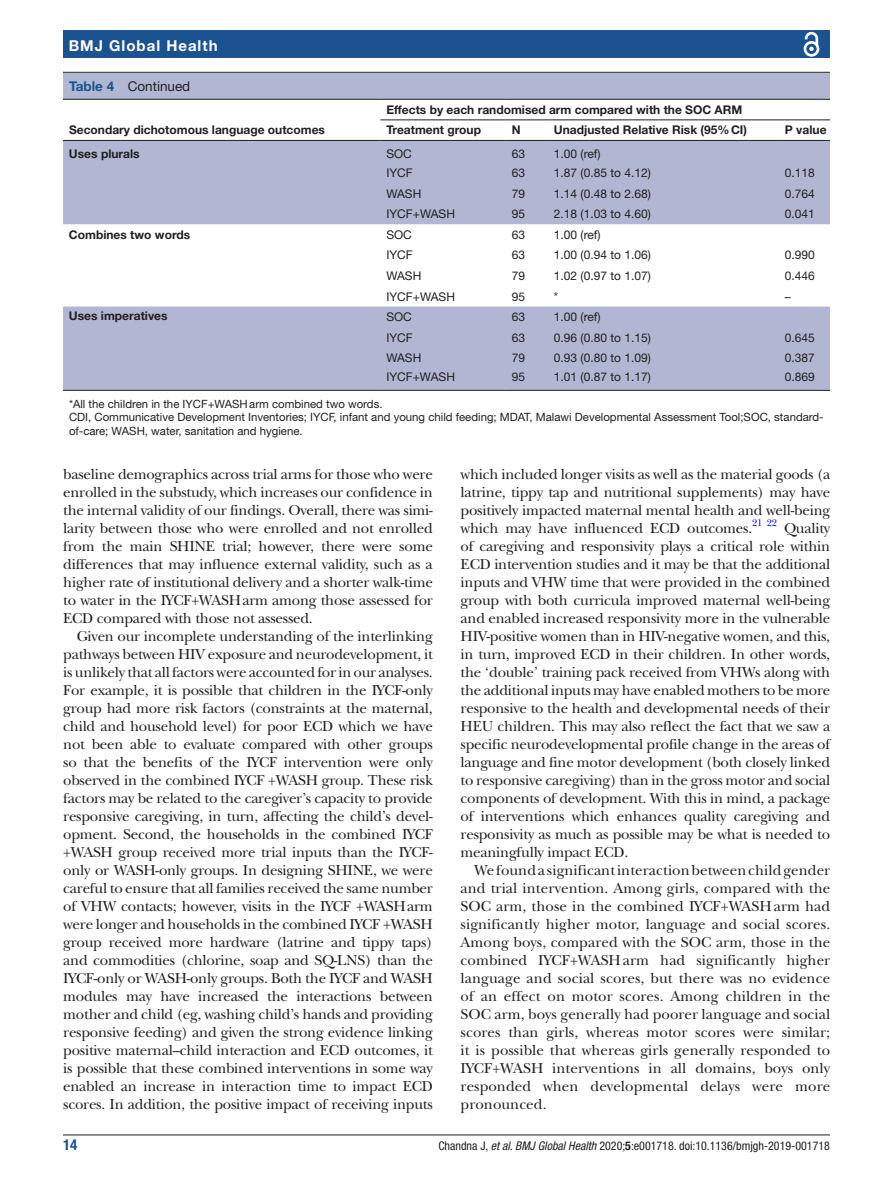
<style>
.page{position:relative;width:893px;height:1191px;background:#fff}
.page>*{position:absolute;margin:0;border:0;box-sizing:border-box;transform-origin:0 0}
.t1{font:15px/18px "New Baskerville";letter-spacing:-.015em;color:#231f20;text-align:justify}
.t2{font:700 15px "Helvetica Neue LT Std";letter-spacing:.065em;color:#fff}
.t3{font:700 condensed 15px "Helvetica Neue LT Std";color:#1b5391}
.t4{font:13.5px "Helvetica Neue LT Std";color:#231f20}
.t5{font:12px "Helvetica Neue LT Std";color:#231f20}
.t6{font:700 12px/20.5px "Helvetica Neue LT Std";color:#231f20}
.t7{font:condensed 12px "Helvetica Neue LT Std";color:#231f20}
.t8{font:11.4px/13.6px "Helvetica Neue LT Std";color:#231f20}
.t9{font:9.9px "New Baskerville";color:#00f}
.s1{font-weight:700;color:#1b5391}
.s2{font-style:italic}
.s3{font-weight:700}
</style>
<div class="page">
<hr style="left:63px;top:1134px;width:767px;height:1px;background:#231f20">
<div style="left:63px;top:31px;width:767px;height:27px;background:#1b5391"></div>
<svg style="left:803px;top:31px;width:17px;height:26px"></svg>
<div style="left:63px;top:91px;width:767px;height:344px;background:#b1b7d3"></div>
<svg style="left:63px;top:100px;width:767px;height:335px"></svg>
<hr style="left:63px;top:140px;width:317px;height:1px;background:#231f20">
<hr style="left:63px;top:99px;width:317px;height:1px;background:#231f20">
<hr style="left:380px;top:99px;width:126px;height:1px;background:#231f20">
<hr style="left:506px;top:99px;width:42px;height:1px;background:#231f20">
<hr style="left:548px;top:99px;width:231px;height:1px;background:#231f20">
<hr style="left:779px;top:99px;width:51px;height:1px;background:#231f20">
<hr style="left:380px;top:119px;width:126px;height:1px;background:#231f20">
<hr style="left:380px;top:140px;width:126px;height:1px;background:#231f20">
<hr style="left:506px;top:119px;width:42px;height:1px;background:#231f20">
<hr style="left:506px;top:140px;width:42px;height:1px;background:#231f20">
<hr style="left:548px;top:119px;width:231px;height:1px;background:#231f20">
<hr style="left:548px;top:140px;width:231px;height:1px;background:#231f20">
<hr style="left:779px;top:119px;width:51px;height:1px;background:#231f20">
<hr style="left:779px;top:140px;width:51px;height:1px;background:#231f20">
<hr style="left:380px;top:390px;width:126px;height:1px;background:#231f20">
<hr style="left:506px;top:390px;width:42px;height:1px;background:#231f20">
<hr style="left:548px;top:390px;width:231px;height:1px;background:#231f20">
<hr style="left:63px;top:390px;width:317px;height:1px;background:#231f20">
<hr style="left:779px;top:390px;width:51px;height:1px;background:#231f20">
<hr style="left:69px;top:407px;width:761px;height:1px;background:#fff">
<hr style="left:69px;top:434px;width:761px;height:1px;background:#fff">
<div style="left:63px;top:73px;width:767px;height:18px;background:#b1b7d3"></div>
<hr style="left:63px;top:72px;width:767px;height:1px;background:#231f20">
<p class="t2" style="left:69px;top:36px;width:150px">BMJ Global Health</p>
<p class="t4" style="left:69px;top:78px;width:123px"><span class="s1">Table 4</span> Continued</p>
<p class="t6" style="left:69px;top:120px;width:257px">Secondary dichotomous language outcomes</p>
<p class="t6" style="left:386px;top:99px;width:357px">Effects by each randomised arm compared with the SOC ARM<br>Treatment group</p>
<p class="t6" style="left:512px;top:120px;width:10px">N</p>
<p class="t6" style="left:554px;top:120px;width:195px">Unadjusted Relative Risk (95%CI)</p>
<p class="t6" style="left:785px;top:120px;width:43px">P value</p>
<p class="t6" style="left:69px;top:143px;width:72px">Uses plurals</p>
<p class="t5" style="left:386px;top:147px;width:27px">SOC</p>
<p class="t5" style="left:512px;top:147px;width:15px">63</p>
<p class="t5" style="left:554px;top:147px;width:48px">1.00 (ref)</p>
<p class="t5" style="left:386px;top:166px;width:28px">IYCF</p>
<p class="t5" style="left:512px;top:166px;width:15px">63</p>
<p class="t5" style="left:554px;top:166px;width:98px">1.87 (0.85 to 4.12)</p>
<p class="t5" style="left:785px;top:166px;width:32px">0.118</p>
<p class="t5" style="left:386px;top:186px;width:37px">WASH</p>
<p class="t5" style="left:512px;top:186px;width:15px">79</p>
<p class="t5" style="left:554px;top:186px;width:98px">1.14 (0.48 to 2.68)</p>
<p class="t5" style="left:785px;top:186px;width:32px">0.764</p>
<p class="t5" style="left:386px;top:207px;width:70px">IYCF+WASH</p>
<p class="t5" style="left:512px;top:207px;width:15px">95</p>
<p class="t5" style="left:554px;top:207px;width:98px">2.18 (1.03 to 4.60)</p>
<p class="t5" style="left:785px;top:207px;width:32px">0.041</p>
<p class="t6" style="left:69px;top:224px;width:123px">Combines two words</p>
<p class="t5" style="left:386px;top:227px;width:27px">SOC</p>
<p class="t5" style="left:512px;top:227px;width:15px">63</p>
<p class="t5" style="left:554px;top:227px;width:48px">1.00 (ref)</p>
<p class="t5" style="left:386px;top:248px;width:28px">IYCF</p>
<p class="t5" style="left:512px;top:248px;width:15px">63</p>
<p class="t5" style="left:554px;top:248px;width:98px">1.00 (0.94 to 1.06)</p>
<p class="t5" style="left:785px;top:248px;width:32px">0.990</p>
<p class="t5" style="left:386px;top:268px;width:37px">WASH</p>
<p class="t5" style="left:512px;top:268px;width:15px">79</p>
<p class="t5" style="left:554px;top:268px;width:98px">1.02 (0.97 to 1.07)</p>
<p class="t5" style="left:785px;top:268px;width:32px">0.446</p>
<p class="t5" style="left:386px;top:289px;width:70px">IYCF+WASH</p>
<p class="t5" style="left:512px;top:289px;width:15px">95</p>
<p class="t5" style="left:554px;top:289px;width:6px">*</p>
<p class="t5" style="left:785px;top:289px;width:7px">–</p>
<p class="t6" style="left:69px;top:305px;width:100px">Uses imperatives</p>
<p class="t5" style="left:386px;top:310px;width:27px">SOC</p>
<p class="t5" style="left:512px;top:310px;width:15px">63</p>
<p class="t5" style="left:554px;top:310px;width:48px">1.00 (ref)</p>
<p class="t5" style="left:386px;top:330px;width:28px">IYCF</p>
<p class="t5" style="left:512px;top:330px;width:15px">63</p>
<p class="t5" style="left:554px;top:330px;width:98px">0.96 (0.80 to 1.15)</p>
<p class="t5" style="left:785px;top:330px;width:32px">0.645</p>
<p class="t5" style="left:386px;top:351px;width:37px">WASH</p>
<p class="t5" style="left:512px;top:351px;width:15px">79</p>
<p class="t5" style="left:554px;top:351px;width:98px">0.93 (0.80 to 1.09)</p>
<p class="t5" style="left:785px;top:351px;width:32px">0.387</p>
<p class="t5" style="left:386px;top:370px;width:70px">IYCF+WASH</p>
<p class="t5" style="left:512px;top:370px;width:15px">95</p>
<p class="t5" style="left:554px;top:370px;width:98px">1.01 (0.87 to 1.17)</p>
<p class="t5" style="left:785px;top:370px;width:32px">0.869</p>
<p class="t8" style="left:69px;top:396px;width:756px">*All the children in the IYCF+WASHarm combined two words.<br>CDI, Communicative Development Inventories; IYCF, infant and young child feeding; MDAT, Malawi Developmental Assessment Tool;SOC, standard&shy;of-care; WASH, water, sanitation and hygiene.</p>
<p class="t1" style="left:63px;top:465px;width:371px">baseline demographics across trial arms for those who were enrolled in the substudy, which increases our confidence in the internal validity of our findings. Overall, there was simi&shy;larity between those who were enrolled and not enrolled from the main SHINE trial; however, there were some differences that may influence external validity, such as a higher rate of institutional delivery and a shorter walk-time to water in the IYCF+WASHarm among those assessed for ECD compared with those not assessed.</p>
<p class="t1" style="left:63px;top:627px;width:371px;text-indent:14px">Given our incomplete understanding of the interlinking pathways between HIV exposure and neurodevelopment, it is unlikely that all factors were accounted for in our analyses.<br>For example, it is possible that children in the IYCF-only group had more risk factors (constraints at the maternal, child and household level) for poor ECD which we have not been able to evaluate compared with other groups so that the benefits of the IYCF intervention were only observed in the combined IYCF +WASH group. These risk factors may be related to the caregiver’s capacity to provide responsive caregiving, in turn, affecting the child’s devel&shy;opment. Second, the households in the combined IYCF +WASH group received more trial inputs than the IYCF&shy;only or WASH-only groups. In designing SHINE, we were careful to ensure that all families received the same number of VHW contacts; however, visits in the IYCF +WASHarm were longer and households in the combined IYCF +WASH group received more hardware (latrine and tippy taps) and commodities (chlorine, soap and SQ-LNS) than the IYCF-only or WASH-only groups. Both the IYCF and WASH modules may have increased the interactions between mother and child (eg, washing child’s hands and providing responsive feeding) and given the strong evidence linking positive maternal–child interaction and ECD outcomes, it is possible that these combined interventions in some way enabled an increase in interaction time to impact ECD scores. In addition, the positive impact of receiving inputs</p>
<p class="t1" style="left:461px;top:465px;width:371px">which included longer visits as well as the material goods (a latrine, tippy tap and nutritional supplements) may have positively impacted maternal mental health and well-being which may have influenced ECD outcomes.</p>
<p class="t9" style="left:752px;top:517px;width:27px">21 22</p>
<p class="t1" style="left:461px;top:519px;width:371px;text-indent:324px">Quality of caregiving and responsivity plays a critical role within ECD intervention studies and it may be that the additional inputs and VHW time that were provided in the combined group with both curricula improved maternal well-being and enabled increased responsivity more in the vulnerable HIV-positive women than in HIV-negative women, and this, in turn, improved ECD in their children. In other words, the ‘double’ training pack received from VHWs along with the additional inputs may have enabled mothers to be more responsive to the health and developmental needs of their HEU children. This may also reflect the fact that we saw a specific neurodevelopmental profile change in the areas of language and fine motor development (both closely linked to responsive caregiving) than in the gross motor and social components of development. With this in mind, a package of interventions which enhances quality caregiving and responsivity as much as possible may be what is needed to meaningfully impact ECD.</p>
<p class="t1" style="left:461px;top:861px;width:371px;text-indent:14px">We found a significant interaction between child gender and trial intervention. Among girls, compared with the SOC arm, those in the combined IYCF+WASHarm had significantly higher motor, language and social scores.<br>Among boys, compared with the SOC arm, those in the combined IYCF+WASHarm had significantly higher language and social scores, but there was no evidence of an effect on motor scores. Among children in the SOC arm, boys generally had poorer language and social scores than girls, whereas motor scores were similar; it is possible that whereas girls generally responded to IYCF+WASH interventions in all domains, boys only responded when developmental delays were more pronounced.</p>
<p class="t3" style="left:63px;top:1135px;width:16px">14</p>
<p class="t7" style="left:438px;top:1138px;width:393px">Chandna J, <span class="s2">et al</span>. <span class="s2">BMJ Global Health</span> 2020;<span class="s3">5</span>:e001718. doi:10.1136/bmjgh-2019-001718</p>
</div>
